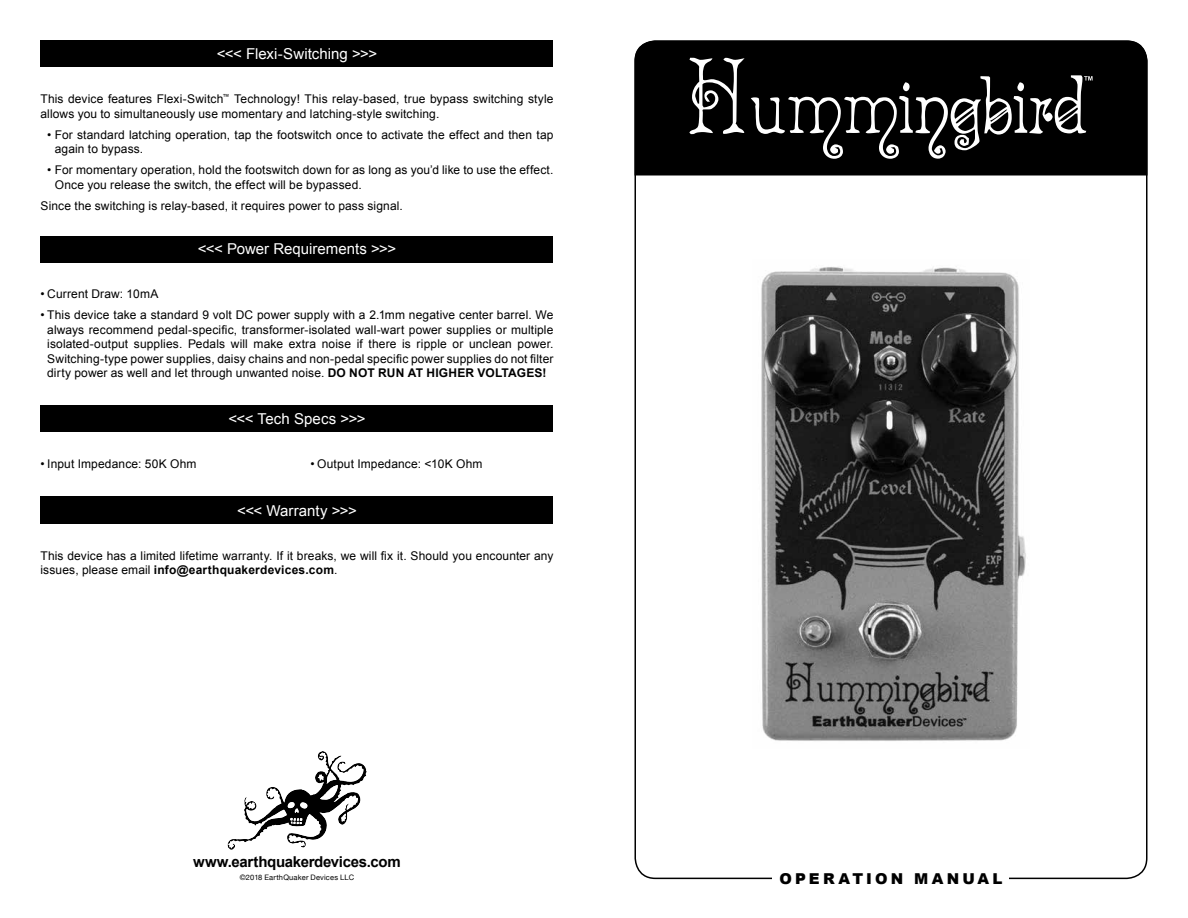
<style>
.page{position:relative;width:1188px;height:918px;background:#fff}
.page>*{position:absolute;margin:0;border:0;box-sizing:border-box;transform-origin:0 0}
.t1{font:15px "Arial";letter-spacing:.005em;color:#fff}
.t2{font:700 15px "Arial";letter-spacing:-.02em;color:#000}
.t3{font:900 15px "Arial";letter-spacing:.21em;color:#000}
.t4{font:12px/14.4px "Arial";letter-spacing:.01em;color:#000}
.t5{font:7.5px "Helvetica Neue";letter-spacing:.025em;color:#000}
.s1{font-weight:700}
</style>
<div class="page">
<div style="left:635px;top:41px;width:510px;height:135px;background:#000"></div>
<img style="left:761px;top:267px;width:265px;height:474px">
<svg style="left:227px;top:751px;width:140px;height:99px"></svg>
<svg style="left:689px;top:58px;width:404px;height:101px;background:#252525"></svg>
<div style="left:40px;top:236px;width:514px;height:27px;background:#000"></div>
<div style="left:40px;top:405px;width:514px;height:27px;background:#000"></div>
<div style="left:40px;top:497px;width:514px;height:27px;background:#000"></div>
<div style="left:40px;top:40px;width:514px;height:28px;background:#000"></div>
<p class="t1" style="left:217px;top:44px;width:162px">&lt;&lt;&lt; Flexi-Switching &gt;&gt;&gt;</p>
<p class="t4" style="left:40px;top:92px;width:514px">This device features Flexi-Switch<sup>™</sup> Technology! This relay-based, true bypass switching style allows you to simultaneously use momentary and latching-style switching.</p>
<p class="t4" style="left:55px;top:127px;width:500px;text-indent:-8px">• For standard latching operation, tap the footswitch once to activate the effect and then tap again to bypass.</p>
<p class="t4" style="left:55px;top:163px;width:500px;text-indent:-8px">• For momentary operation, hold the footswitch down for as long as you’d like to use the effect.<br>Once you release the switch, the effect will be bypassed.</p>
<p class="t4" style="left:41px;top:199px;width:364px">Since the switching is relay-based, it requires power to pass signal.</p>
<p class="t1" style="left:198px;top:239px;width:200px">&lt;&lt;&lt; Power Requirements &gt;&gt;&gt;</p>
<p class="t4" style="left:40px;top:287px;width:119px">• Current Draw: 10mA</p>
<p class="t4" style="left:40px;top:308px;width:515px;text-align:center">• This device take a standard 9 volt DC power supply with a 2.1mm negative center barrel. We always recommend pedal-specific, transformer-isolated wall-wart power supplies or multiple isolated-output supplies. Pedals will make extra noise if there is ripple or unclean power.<br>Switching-type power supplies, daisy chains and non-pedal specific power supplies do not filter dirty power as well and let through unwanted noise. <span class="s1">DO NOT RUN AT HIGHER VOLTAGES!</span></p>
<p class="t1" style="left:228px;top:409px;width:139px">&lt;&lt;&lt; Tech Specs &gt;&gt;&gt;</p>
<p class="t4" style="left:40px;top:456px;width:158px">• Input Impedance: 50K Ohm</p>
<p class="t4" style="left:310px;top:456px;width:174px">• Output Impedance: &lt;10K Ohm</p>
<p class="t1" style="left:237px;top:501px;width:121px">&lt;&lt;&lt; Warranty &gt;&gt;&gt;</p>
<p class="t4" style="left:40px;top:548px;width:514px">This device has a limited lifetime warranty. If it breaks, we will fix it. Should you encounter any issues, please email <span class="s1">info@earthquakerdevices.com</span>.</p>
<p class="t2" style="left:193px;top:852px;width:209px">www.earthquakerdevices.com</p>
<p class="t5" style="left:240px;top:872px;width:116px">©2018 EarthQuaker Devices LLC</p>
<p class="t3" style="left:779px;top:867px;width:225px">OPERATION MANUAL</p>
</div>
